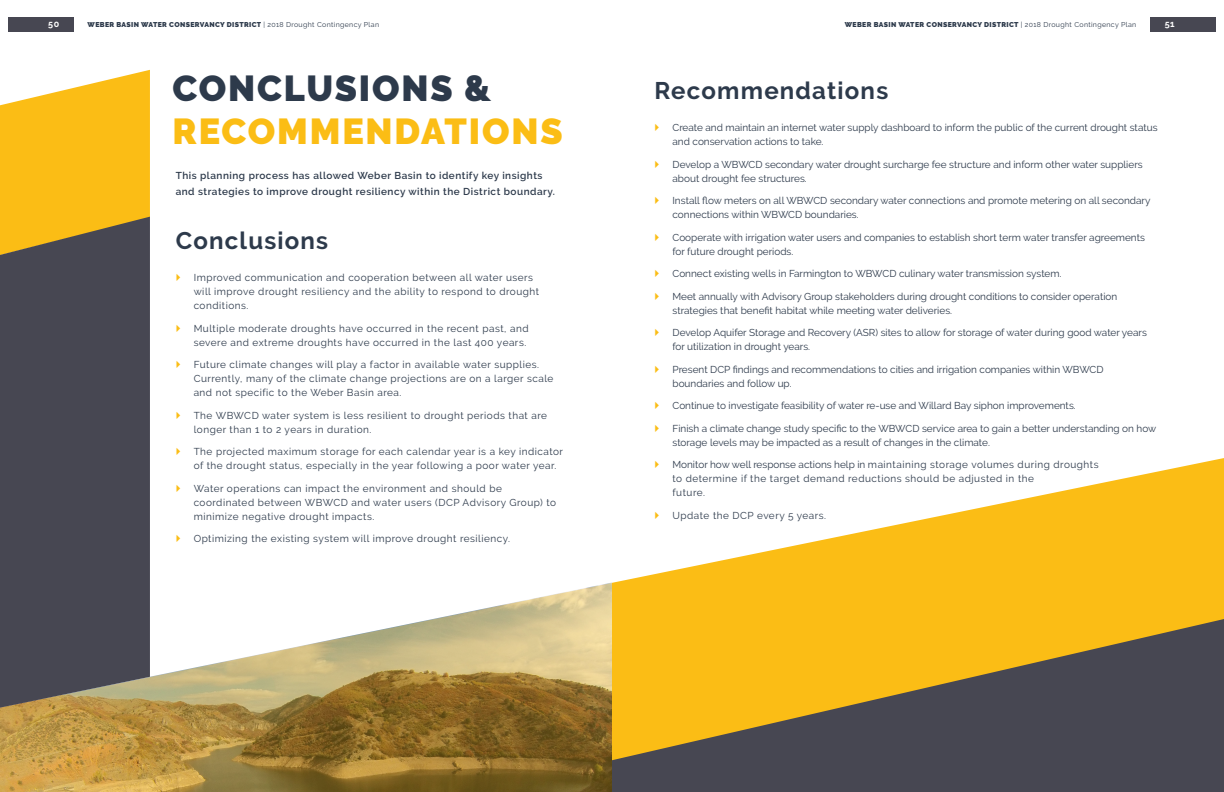
<style>
.page{position:relative;width:1224px;height:792px;background:#fff}
.page>*{position:absolute;margin:0;border:0;box-sizing:border-box;transform-origin:0 0}
.Subtitle{font:900 36px/43.2px "Raleway";letter-spacing:.05em;color:#fbbd15}
.t1{font:700 24px "Raleway";letter-spacing:.05em;color:#2d3a4b}
.t2{font:10px/14px "Raleway";color:#2d3a4b}
.t3{font:10px/14px "Raleway";letter-spacing:.05em;color:#2d3a4b}
.t4{font:600 10px/16px "Raleway";letter-spacing:.05em;color:#2d3a4b}
.t5{font:700 9px "Raleway";color:#fff}
.t6{font:900 7px "Raleway";letter-spacing:.05em;color:#2d3a4b}
.s1{font-weight:400}
.s2{color:#2d3a4b}
</style>
<div class="page">
<svg style="left:0;top:583px;width:612px;height:209px"></svg>
<svg style="left:612px;top:458px;width:612px;height:138px;fill:#fbbd15"></svg>
<svg style="left:0;top:69px;width:150px;height:146px;background:#fbc533"></svg>
<svg style="left:0;top:215px;width:150px;height:502px;background:#54504f"></svg>
<svg style="left:612px;top:596px;width:612px;height:196px;background:#9d7f34"></svg>
<div style="left:8px;top:18px;width:65px;height:14px;background:#474752"></div>
<div style="left:1151px;top:18px;width:65px;height:14px;background:#474752"></div>
<svg style="left:655px;top:461px;width:4px;height:7px"></svg>
<svg style="left:655px;top:511px;width:4px;height:8px"></svg>
<p class="t5" style="left:48px;top:19px;width:12px">50</p>
<p class="t6" style="left:88px;top:21px;width:293px">WEBER BASIN WATER CONSERVANCY DISTRICT <span class="s1">| 2018 Drought Contingency Plan</span></p>
<p class="t6" style="left:845px;top:21px;width:293px">WEBER BASIN WATER CONSERVANCY DISTRICT <span class="s1">| 2018 Drought Contingency Plan</span></p>
<p class="t5" style="left:1165px;top:19px;width:11px">51</p>
<p class="Subtitle" style="left:173px;top:66px;width:391px"><span class="s2">CONCLUSIONS &amp;<br></span>RECOMMENDATIONS</p>
<p class="t4" style="left:176px;top:167px;width:381px">This planning process has allowed Weber Basin to identify key insights and strategies to improve drought resiliency within the District boundary.</p>
<p class="t1" style="left:176px;top:227px;width:154px">Conclusions</p>
<p class="t3" style="left:194px;top:271px;width:347px">Improved communication and cooperation between all water users will improve drought resiliency and the ability to respond to drought conditions.</p>
<p class="t3" style="left:194px;top:321px;width:336px">Multiple moderate droughts have occurred in the recent past, and severe and extreme droughts have occurred in the last 400 years.</p>
<p class="t3" style="left:194px;top:358px;width:361px">Future climate changes will play a factor in available water supplies.<br>Currently, many of the climate change projections are on a larger scale and not specific to the Weber Basin area.</p>
<p class="t3" style="left:194px;top:408px;width:355px">The WBWCD water system is less resilient to drought periods that are longer than 1 to 2 years in duration.</p>
<p class="t3" style="left:194px;top:445px;width:371px">The projected maximum storage for each calendar year is a key indicator of the drought status, especially in the year following a poor water year.</p>
<p class="t3" style="left:194px;top:481px;width:364px">Water operations can impact the environment and should be coordinated between WBWCD and water users (DCP Advisory Group) to minimize negative drought impacts.</p>
<p class="t3" style="left:194px;top:532px;width:318px">Optimizing the existing system will improve drought resiliency.</p>
<p class="t1" style="left:655px;top:77px;width:235px">Recommendations</p>
<p class="t2" style="left:673px;top:121px;width:487px">Create and maintain an internet water supply dashboard to inform the public of the current drought status and conservation actions to take.</p>
<p class="t2" style="left:673px;top:157px;width:472px">Develop a WBWCD secondary water drought surcharge fee structure and inform other water suppliers about drought fee structures.</p>
<p class="t2" style="left:673px;top:194px;width:480px">Install flow meters on all WBWCD secondary water connections and promote metering on all secondary connections within WBWCD boundaries.</p>
<p class="t2" style="left:673px;top:230px;width:474px">Cooperate with irrigation water users and companies to establish short term water transfer agreements for future drought periods.</p>
<p class="t2" style="left:673px;top:267px;width:391px">Connect existing wells in Farmington to WBWCD culinary water transmission system.</p>
<p class="t2" style="left:673px;top:289px;width:446px">Meet annually with Advisory Group stakeholders during drought conditions to consider operation strategies that benefit habitat while meeting water deliveries.</p>
<p class="t2" style="left:673px;top:326px;width:476px">Develop Aquifer Storage and Recovery (ASR) sites to allow for storage of water during good water years for utilization in drought years.</p>
<p class="t2" style="left:673px;top:362px;width:433px">Present DCP findings and recommendations to cities and irrigation companies within WBWCD boundaries and follow up.</p>
<p class="t2" style="left:673px;top:399px;width:405px">Continue to investigate feasibility of water re-use and Willard Bay siphon improvements.</p>
<p class="t2" style="left:673px;top:421px;width:485px">Finish a climate change study specific to the WBWCD service area to gain a better understanding on how storage levels may be impacted as a result of changes in the climate.</p>
<p class="t3" style="left:673px;top:458px;width:428px">Monitor how well response actions help in maintaining storage volumes during droughts to determine if the target demand reductions should be adjusted in the<br>future.</p>
<p class="t3" style="left:673px;top:508px;width:155px">Update the DCP every 5 years.</p>
</div>
